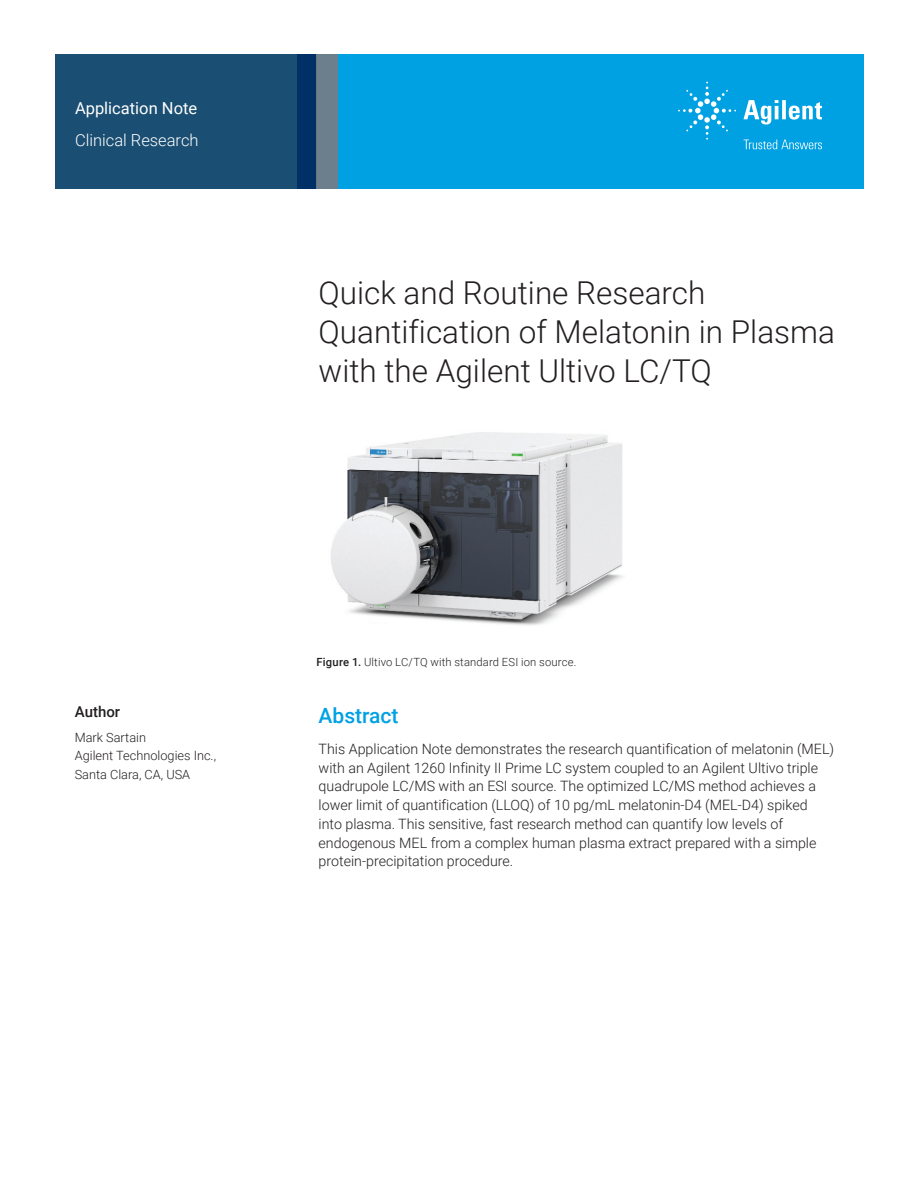
<style>
.page{position:relative;width:918px;height:1188px;background:#fff}
.page>*{position:absolute;margin:0;border:0;box-sizing:border-box;transform-origin:0 0}
.t1{font:300 31.5px/39px "Roboto";color:#231f20}
.Header_1{font:500 21px "Roboto";color:#00a1e3}
.Area_Identifier{font:300 16.5px "Roboto";color:#fff}
.Doctype{font:16.5px "Roboto";color:#fff}
.DATA_author_title{font:500 15px "Roboto";color:#231f20}
.Text{font:300 14.25px/18.8px "Roboto";color:#231f20}
.DATA_author_name___i{font:300 12.75px/18.8px "Roboto";color:#231f20}
.t2{font:300 11.25px "Roboto";letter-spacing:.015em;color:#231f20}
.s1{font-weight:500}
</style>
<div class="page">
<div style="left:297px;top:54px;width:567px;height:135px;background:#00a1e3"></div>
<svg style="left:55px;top:54px;width:261px;height:135px;fill:#1a4e72"></svg>
<div style="left:316px;top:54px;width:22px;height:135px;background:#6b808c"></div>
<img style="left:331px;top:432px;width:293px;height:194px">
<svg style="left:743px;top:100px;width:79px;height:25px"></svg>
<svg style="left:678px;top:82px;width:58px;height:58px"></svg>
<svg style="left:744px;top:140px;width:78px;height:9px"></svg>
<p class="Doctype" style="left:75px;top:96px;width:124px">Application Note</p>
<p class="Area_Identifier" style="left:75px;top:129px;width:125px">Clinical Research</p>
<p class="t1" style="left:319px;top:272px;width:518px">Quick and Routine Research<br>Quantification of Melatonin in Plasma with the Agilent Ultivo LC/TQ</p>
<p class="DATA_author_title" style="left:75px;top:701px;width:47px">Author</p>
<p class="DATA_author_name___i" style="left:75px;top:727px;width:143px">Mark Sartain<br>Agilent Technologies Inc.,<br>Santa Clara, CA, USA</p>
<p class="t2" style="left:316px;top:654px;width:261px"><span class="s1">Figure 1.</span> Ultivo LC/TQ with standard ESI ion source.</p>
<p class="Header_1" style="left:319px;top:701px;width:82px">Abstract</p>
<p class="Text" style="left:319px;top:739px;width:517px">This Application Note demonstrates the research quantification of melatonin (MEL) with an Agilent 1260 Infinity II Prime LC system coupled to an Agilent Ultivo triple quadrupole LC/MS with an ESI source. The optimized LC/MS method achieves a lower limit of quantification (LLOQ) of 10 pg/mL melatonin-D4 (MEL-D4) spiked into plasma. This sensitive, fast research method can quantify low levels of endogenous MEL from a complex human plasma extract prepared with a simple protein‑precipitation procedure.</p>
</div>
